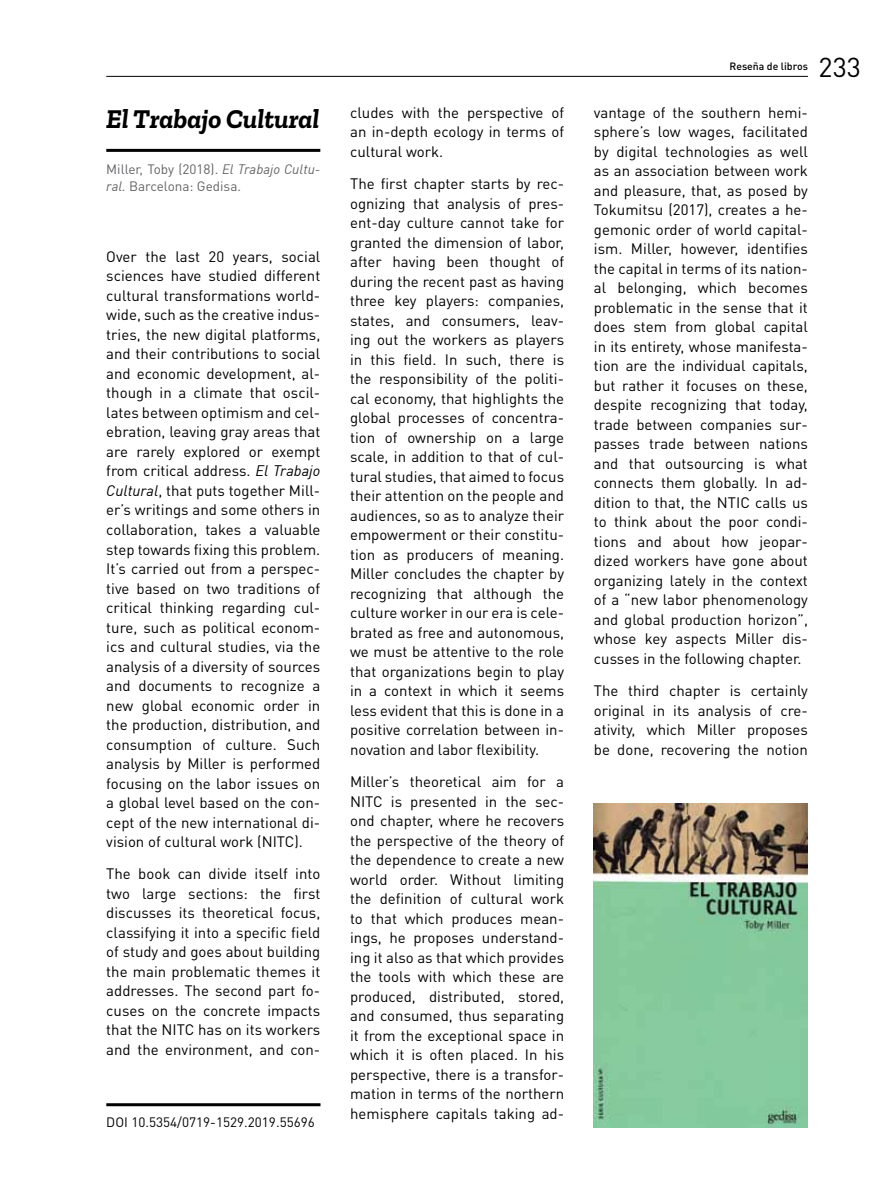
<style>
.page{position:relative;width:893px;height:1191px;background:#fff}
.page>*{position:absolute;margin:0;border:0;box-sizing:border-box;transform-origin:0 0}
.t1{font:italic 700 27px "Zilla Slab";color:#000}
.t2{font:27px "DIN Pro";color:#000}
.t3{font:15px/19.5px "DIN Pro";color:#000;text-align:justify}
.t4{font:13.5px/17.2px "DIN Pro";color:#636466}
.t5{font:13.5px "DIN Pro";color:#000}
.t6{font:500 10.5px "DIN Pro";color:#000}
.s1{font-family:"DIN";font-style:italic}
</style>
<div class="page">
<hr style="left:106px;top:76px;width:702px;height:1px;background:#000">
<hr style="left:106px;top:149px;width:214px;height:3px;background:#000">
<img style="left:594px;top:803px;width:214px;height:324px">
<hr style="left:106px;top:1103px;width:214px;height:3px;background:#000">
<h1 class="t1" style="left:106px;top:103px;width:215px">El Trabajo Cultural</h1>
<p class="t4" style="left:106px;top:160px;width:216px">Miller, Toby (2018). <span class="s1">El Trabajo Cultu&shy;ral.</span> Barcelona: Gedisa.</p>
<p class="t3" style="left:106px;top:246px;width:216px">Over the last 20 years, social sciences have studied different cultural transformations world&shy;wide, such as the creative indus&shy;tries, the new digital platforms, and their contributions to social and economic development, al&shy;though in a climate that oscil&shy;lates between optimism and cel&shy;ebration, leaving gray areas that are rarely explored or exempt from critical address. <span class="s1">El Trabajo Cultural</span>, that puts together Mill&shy;er’s writings and some others in collaboration, takes a valuable step towards fixing this problem.<br>It’s carried out from a perspec&shy;tive based on two traditions of critical thinking regarding cul&shy;ture, such as political econom&shy;ics and cultural studies, via the analysis of a diversity of sources and documents to recognize a new global economic order in the production, distribution, and consumption of culture. Such analysis by Miller is performed focusing on the labor issues on a global level based on the con&shy;cept of the new international di&shy;vision of cultural work (NITC).</p>
<p class="t3" style="left:106px;top:863px;width:216px">The book can divide itself into two large sections: the first discusses its theoretical focus, classifying it into a specific field of study and goes about building the main problematic themes it addresses. The second part fo&shy;cuses on the concrete impacts that the NITC has on its workers and the environment, and con-</p>
<p class="t5" style="left:106px;top:1113px;width:210px">DOI 10.5354/0719-1529.2019.55696</p>
<p class="t3" style="left:350px;top:102px;width:216px">cludes with the perspective of an in-depth ecology in terms of cultural work.</p>
<p class="t3" style="left:350px;top:173px;width:216px">The first chapter starts by rec&shy;ognizing that analysis of pres&shy;ent-day culture cannot take for granted the dimension of labor, after having been thought of during the recent past as having three key players: companies, states, and consumers, leav&shy;ing out the workers as players in this field. In such, there is the responsibility of the politi&shy;cal economy, that highlights the global processes of concentra&shy;tion of ownership on a large scale, in addition to that of cul&shy;tural studies, that aimed to focus their attention on the people and audiences, so as to analyze their empowerment or their constitu&shy;tion as producers of meaning.<br>Miller concludes the chapter by recognizing that although the culture worker in our era is cele&shy;brated as free and autonomous, we must be attentive to the role that organizations begin to play in a context in which it seems less evident that this is done in a positive correlation between in&shy;novation and labor flexibility.</p>
<p class="t3" style="left:350px;top:771px;width:216px">Miller’s theoretical aim for a NITC is presented in the sec&shy;ond chapter, where he recovers the perspective of the theory of the dependence to create a new world order. Without limiting the definition of cultural work to that which produces mean&shy;ings, he proposes understand&shy;ing it also as that which provides the tools with which these are produced, distributed, stored, and consumed, thus separating it from the exceptional space in which it is often placed. In his perspective, there is a transfor&shy;mation in terms of the northern hemisphere capitals taking ad-</p>
<p class="t6" style="left:729px;top:59px;width:80px">Reseña de libros</p>
<h1 class="t2" style="left:819px;top:48px;width:44px">233</h1>
<p class="t3" style="left:594px;top:102px;width:216px">vantage of the southern hemi&shy;sphere’s low wages, facilitated by digital technologies as well as an association between work and pleasure, that, as posed by Tokumitsu (2017), creates a he&shy;gemonic order of world capital&shy;ism. Miller, however, identifies the capital in terms of its nation&shy;al belonging, which becomes problematic in the sense that it does stem from global capital in its entirety, whose manifesta&shy;tion are the individual capitals, but rather it focuses on these, despite recognizing that today, trade between companies sur&shy;passes trade between nations and that outsourcing is what connects them globally. In ad&shy;dition to that, the NTIC calls us to think about the poor condi&shy;tions and about how jeopar&shy;dized workers have gone about organizing lately in the context of a “new labor phenomenology and global production horizon”, whose key aspects Miller dis&shy;cusses in the following chapter.</p>
<p class="t3" style="left:594px;top:680px;width:216px">The third chapter is certainly original in its analysis of cre&shy;ativity, which Miller proposes be done, recovering the notion</p>
</div>
